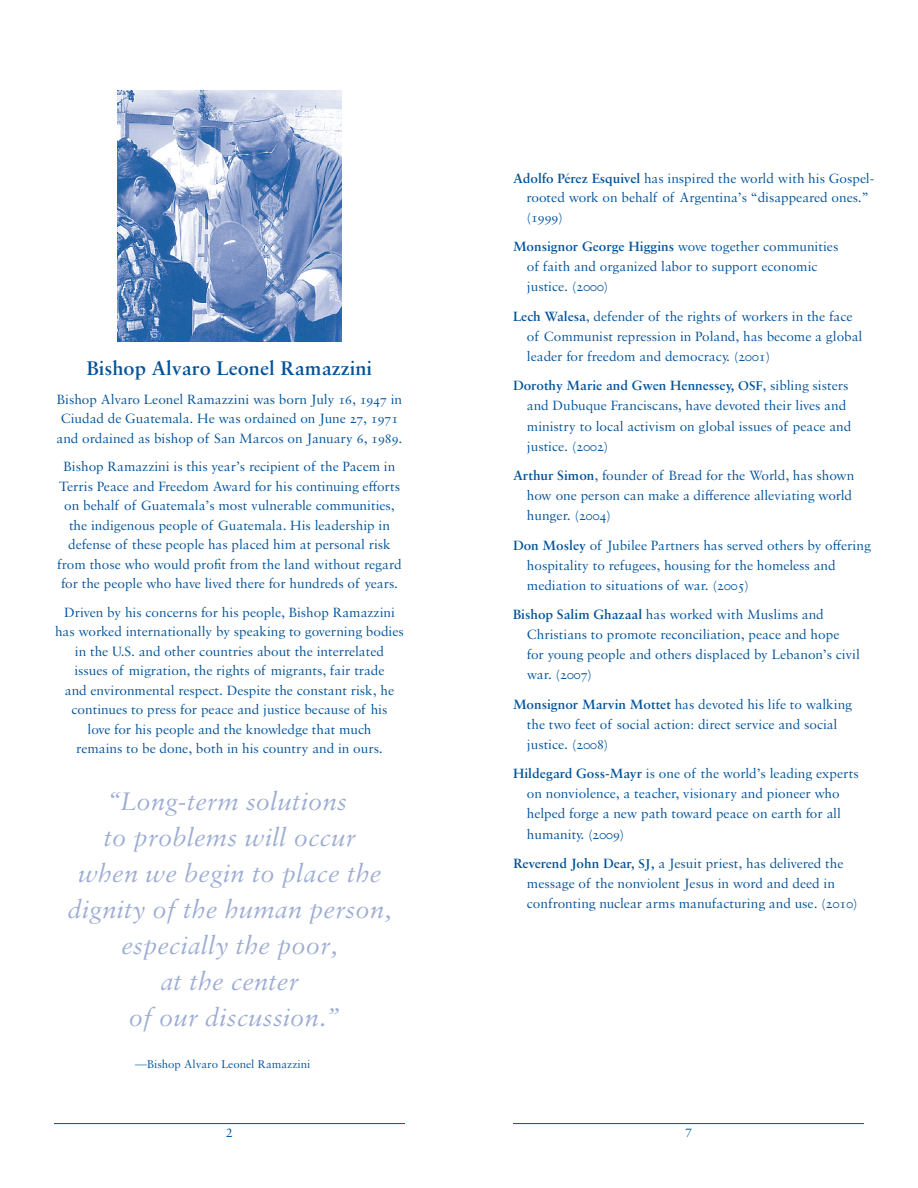
<style>
.page{position:relative;width:918px;height:1188px;background:#fff}
.page>*{position:absolute;margin:0;border:0;box-sizing:border-box;transform-origin:0 0}
.t1{font:italic 27px "Sabon MT Pro";color:#9dacd3}
.t2{font:600 21px "Sabon MT Pro";color:#01529a}
.list{font:14.25px/20.1px "Sabon MT Pro";color:#01529a}
.sab9_5-13{font:14.25px/19.5px "Sabon MT Pro";color:#01529a;text-align:center}
.t3{font:12px "Sabon MT Pro";color:#01529a}
.t4{font:12px "Sabon";color:#01529a}
.s1{font-weight:600}
.s2{font-weight:600;font-size:13.5px}
</style>
<div class="page">
<hr style="left:513px;top:1123px;width:351px;height:1px;background:#01529a">
<hr style="left:54px;top:1123px;width:351px;height:1px;background:#01529a">
<img style="left:117px;top:90px;width:225px;height:252px">
<p class="t2" style="left:87px;top:356px;width:287px">Bishop Alvaro Leonel Ramazzini</p>
<p class="sab9_5-13" style="left:57px;top:389px;width:347px;text-align:left">Bishop Alvaro Leonel Ramazzini was born July 16, 1947 in<br>Ciudad de Guatemala. He was ordained on June 27, 1971 and ordained as bishop of San Marcos on January 6, 1989.</p>
<p class="sab9_5-13" style="left:57px;top:457px;width:346px">Bishop Ramazzini is this year’s recipient of the Pacem in Terris Peace and Freedom Award for his continuing efforts on behalf of Guatemala’s most vulnerable communities, the indigenous people of Guatemala. His leadership in defense of these people has placed him at personal risk from those who would profit from the land without regard for the people who have lived there for hundreds of years.</p>
<p class="sab9_5-13" style="left:55px;top:602px;width:350px">Driven by his concerns for his people, Bishop Ramazzini has worked internationally by speaking to governing bodies in the U.S. and other countries about the interrelated<br>issues of migration, the rights of migrants, fair trade<br>and environmental respect. Despite the constant risk, he continues to press for peace and justice because of his<br>love for his people and the knowledge that much</p>
<p class="sab9_5-13" style="left:76px;top:739px;width:308px">remains to be done, both in his country and in ours.</p>
<p class="t1" style="left:108px;top:785px;width:241px">“Long-term solutions</p>
<p class="t1" style="left:103px;top:821px;width:254px">to problems will occur</p>
<p class="t1" style="left:78px;top:857px;width:305px">when we begin to place the</p>
<p class="t1" style="left:68px;top:893px;width:325px">dignity of the human person,</p>
<p class="t1" style="left:121px;top:929px;width:218px">especially the poor,</p>
<p class="t1" style="left:160px;top:965px;width:140px">at the center</p>
<p class="t1" style="left:129px;top:1001px;width:212px">of our discussion.”</p>
<p class="t3" style="left:135px;top:1057px;width:177px">—Bishop Alvaro Leonel Ramazzini</p>
<p class="list" style="left:526px;top:168px;width:349px;line-height:19.5px;text-indent:-14px"><span class="s1">Adolfo Pérez Esquivel</span> has inspired the world with his Gospel&shy;rooted work on behalf of Argentina’s “disappeared ones.” (1999)</p>
<p class="list" style="left:527px;top:236px;width:313px;text-indent:-14px"><span class="s1">Monsignor George Higgins</span> wove together communities of faith and organized labor to support economic justice. (2000)</p>
<p class="list" style="left:527px;top:306px;width:337px;text-indent:-14px"><span class="s1">Lech Walesa</span>, defender of the rights of workers in the face of Communist repression in Poland, has become a global leader for freedom and democracy. (2001)</p>
<p class="list" style="left:527px;top:375px;width:326px;text-indent:-14px"><span class="s1">Dorothy Marie and Gwen Hennessey,</span> <span class="s2">OSF</span>, sibling sisters and Dubuque Franciscans, have devoted their lives and ministry to local activism on global issues of peace and justice. (2002)</p>
<p class="list" style="left:527px;top:465px;width:329px;text-indent:-14px"><span class="s1">Arthur Simon</span>, founder of Bread for the World, has shown how one person can make a difference alleviating world hunger. (2004)</p>
<p class="list" style="left:527px;top:535px;width:345px;text-indent:-14px"><span class="s1">Don Mosley</span> of Jubilee Partners has served others by offering hospitality to refugees, housing for the homeless and mediation to situations of war. (2005)</p>
<p class="list" style="left:527px;top:604px;width:335px;text-indent:-14px"><span class="s1">Bishop Salim Ghazaal</span> has worked with Muslims and Christians to promote reconciliation, peace and hope for young people and others displaced by Lebanon’s civil war. (2007)</p>
<p class="list" style="left:527px;top:694px;width:327px;text-indent:-14px"><span class="s1">Monsignor Marvin Mottet</span> has devoted his life to walking the two feet of social action: direct service and social justice. (2008)</p>
<p class="list" style="left:527px;top:763px;width:333px;text-indent:-14px"><span class="s1">Hildegard Goss-Mayr</span> is one of the world’s leading experts on nonviolence, a teacher, visionary and pioneer who helped forge a new path toward peace on earth for all humanity. (2009)</p>
<p class="list" style="left:527px;top:853px;width:332px;text-indent:-14px"><span class="s1">Reverend John Dear,</span> <span class="s2">SJ</span><span class="s1">,</span> a Jesuit priest, has delivered the message of the nonviolent Jesus in word and deed in confronting nuclear arms manufacturing and use. (2010)</p>
<p class="t4" style="left:226px;top:1126px;width:8px">2</p>
<p class="t4" style="left:685px;top:1126px;width:8px">7</p>
</div>
